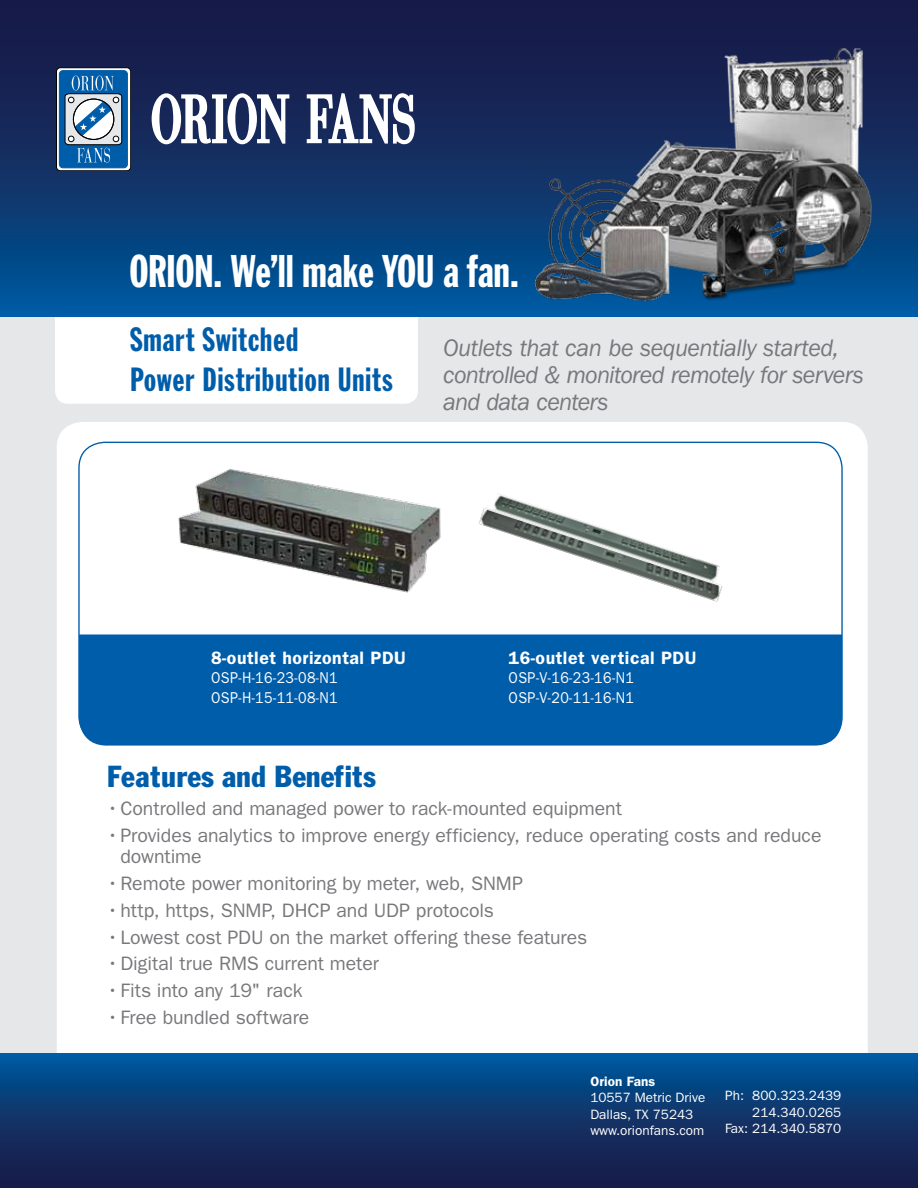
<style>
.page{position:relative;width:918px;height:1188px;background:#fff}
.page>*{position:absolute;margin:0;border:0;box-sizing:border-box;transform-origin:0 0}
.t1{font:45px "Franklin Gothic Std Extra Cond";letter-spacing:-.005em;color:#fff}
.t2{font:33px/39.6px "Franklin Gothic Std Extra Cond";letter-spacing:.025em;color:#005daa}
.t3{font:condensed 30px "Franklin Gothic Std";letter-spacing:.015em;color:#005daa}
.t4{font:italic 24.75px/27px "ITC Franklin Gothic Std";letter-spacing:-.025em;color:#77787b}
.t5{font:19.5px/21px "ITC Franklin Gothic Std";letter-spacing:-.005em;color:#77787b}
.t6{font:600 18px "ITC Franklin Gothic Std";letter-spacing:.03em;color:#fff}
.t7{font:15.75px/19.5px "ITC Franklin Gothic Std";letter-spacing:.03em;color:#fff;scale:.9 1}
.t8{font:13.5px/16.2px "ITC Franklin Gothic Std";color:#fff}
.t9{font:600 13.5px "ITC Franklin Gothic Std";letter-spacing:.01em;color:#fff}
</style>
<div class="page">
<div style="left:0;top:181px;width:918px;height:1007px;background:#e6e7e8"></div>
<div style="left:57px;top:422px;width:811px;height:631px;background:#fff"></div>
<div style="left:55px;top:297px;width:363px;height:107px;background:#fff;border-radius:13px"></div>
<div style="left:0;top:0;width:918px;height:316px;background:linear-gradient(to bottom,#1d123b,#015497)"></div>
<div style="left:0;top:1053px;width:918px;height:135px;background:linear-gradient(to bottom,#00569a,#1d153f)"></div>
<svg style="left:152px;top:93px;width:139px;height:51px"></svg>
<svg style="left:305px;top:93px;width:110px;height:51px"></svg>
<svg style="left:56px;top:68px;width:75px;height:103px"></svg>
<div style="left:56px;top:68px;width:75px;height:103px;border:1px solid #000;border-radius:4px"></div>
<div style="left:59px;top:71px;width:68px;height:97px;background:#005daa;border-radius:4px"></div>
<div style="left:59px;top:70px;width:69px;height:98px;border:1px solid #005daa;border-radius:4px"></div>
<svg style="left:65px;top:76px;width:57px;height:87px"></svg>
<img style="left:525px;top:37px;width:360px;height:279px">
<div style="left:79px;top:442px;width:763px;height:300px;background:#fff;border-radius:26px"></div>
<img style="left:178px;top:469px;width:263px;height:124px">
<img style="left:479px;top:493px;width:244px;height:109px">
<div style="left:78px;top:635px;width:764px;height:112px;background:#005daa"></div>
<h1 class="t1" style="left:129px;top:247px;width:391px">ORION. We’ll make YOU a fan.</h1>
<h2 class="t2" style="left:130px;top:321px;width:264px">Smart Switched<br>Power Distribution Units</h2>
<p class="t4" style="left:443px;top:335px;width:422px">Outlets that can be sequentially started, controlled &amp; monitored remotely for servers and data centers</p>
<p class="t6" style="left:211px;top:647px;width:196px">8-outlet horizontal PDU</p>
<p class="t7" style="left:211px;top:668px;width:142px">OSP-H-16-23-08-N1<br>OSP-H-15-11-08-N1</p>
<p class="t6" style="left:509px;top:647px;width:189px">16-outlet vertical PDU</p>
<p class="t7" style="left:509px;top:668px;width:141px">OSP-V-16-23-16-N1<br>OSP-V-20-11-16-N1</p>
<h3 class="t3" style="left:107px;top:758px;width:270px">Features and Benefits</h3>
<p class="t5" style="left:107px;top:798px;width:517px">• Controlled and managed power to rack-mounted equipment</p>
<p class="t5" style="left:120px;top:825px;width:703px;text-indent:-13px">• Provides analytics to improve energy efficiency, reduce operating costs and reduce downtime</p>
<p class="t5" style="left:107px;top:873px;width:418px">• Remote power monitoring by meter, web, SNMP</p>
<p class="t5" style="left:107px;top:900px;width:389px">• http, https, SNMP, DHCP and UDP protocols</p>
<p class="t5" style="left:107px;top:927px;width:482px">• Lowest cost PDU on the market offering these features</p>
<p class="t5" style="left:107px;top:954px;width:274px">• Digital true RMS current meter</p>
<p class="t5" style="left:107px;top:980px;width:197px">• Fits into any 19" rack</p>
<p class="t5" style="left:107px;top:1007px;width:204px">• Free bundled software</p>
<p class="t9" style="left:590px;top:1074px;width:66px">Orion Fans</p>
<p class="t8" style="left:590px;top:1090px;width:117px">10557 Metric Drive<br>Dallas, TX 75243 www.orionfans.com</p>
<p class="t8" style="left:725px;top:1088px;width:118px;text-align:right">Ph: 800.323.2439<br>214.340.0265<br>Fax: 214.340.5870</p>
</div>
